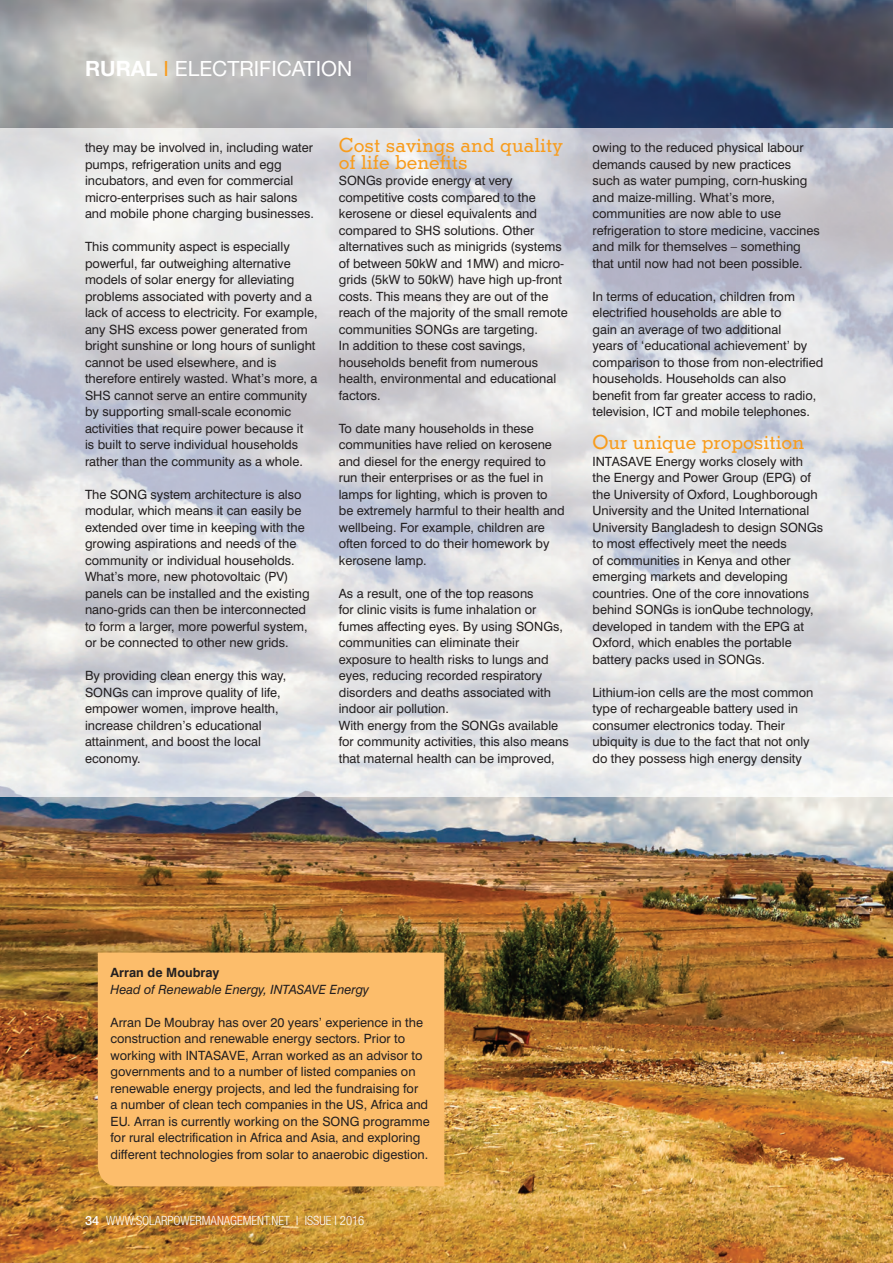
<style>
.page{position:relative;width:893px;height:1263px;background:#fff}
.page>*{position:absolute;margin:0;border:0;box-sizing:border-box;transform-origin:0 0}
.t1{font:21px "Helvetica Neue";color:#fff}
.t2{font:500 19.5px/16.5px "Stymie BT";color:#f89c1c}
.t3{font:12.75px/16.5px "Swiss 721 BT";color:#231f20}
.t4{font:300 condensed 12.75px "Helvetica Neue";color:#fff}
.t5{font:italic 12.75px "Swiss 721 BT";color:#231f20}
.t6{font:700 12.75px "Swiss 721 BT";color:#231f20}
.s1{font-weight:700}
.s2{color:#f89c1c}
.s3{font-weight:500;font-stretch:normal}
.s4{font-stretch:normal}
</style>
<div class="page">
<img style="left:0;top:0;width:893px;height:1263px">
<img style="left:0;top:129px;width:893px;height:668px">
<div style="left:98px;top:952px;width:346px;height:234px;background:#fcbd6b"></div>
<h1 class="t1" style="left:85px;top:56px;width:269px"><span class="s1">RURAL</span> <span class="s2">I</span> ELECTRIFICATION</h1>
<p class="t3" style="left:85px;top:139px;width:230px">they may be involved in, including water pumps, refrigeration units and egg incubators, and even for commercial micro-enterprises such as hair salons and mobile phone charging businesses.</p>
<p class="t3" style="left:85px;top:238px;width:234px">This community aspect is especially powerful, far outweighing alternative models of solar energy for alleviating problems associated with poverty and a lack of access to electricity. For example, any SHS excess power generated from bright sunshine or long hours of sunlight cannot be used elsewhere, and is therefore entirely wasted. What’s more, a SHS cannot serve an entire community by supporting small-scale economic activities that require power because it<br>is built to serve individual households rather than the community as a whole.</p>
<p class="t3" style="left:85px;top:486px;width:226px">The SONG system architecture is also modular, which means it can easily be extended over time in keeping with the growing aspirations and needs of the community or individual households.<br>What’s more, new photovoltaic (PV) panels can be installed and the existing nano-grids can then be interconnected to form a larger, more powerful system, or be connected to other new grids.</p>
<p class="t3" style="left:85px;top:667px;width:203px">By providing clean energy this way,<br>SONGs can improve quality of life, empower women, improve health, increase children’s educational attainment, and boost the local economy.</p>
<h2 class="t2" style="left:339px;top:137px;width:226px">Cost savings and quality of life benefits</h2>
<p class="t3" style="left:339px;top:172px;width:231px">SONGs provide energy at very competitive costs compared to the kerosene or diesel equivalents and compared to SHS solutions. Other alternatives such as minigrids (systems of between 50kW and 1MW) and micro&shy;grids (5kW to 50kW) have high up-front costs. This means they are out of the reach of the majority of the small remote communities SONGs are targeting.<br>In addition to these cost savings, households benefit from numerous health, environmental and educational factors.</p>
<p class="t3" style="left:339px;top:420px;width:227px">To date many households in these communities have relied on kerosene and diesel for the energy required to run their enterprises or as the fuel in lamps for lighting, which is proven to be extremely harmful to their health and wellbeing. For example, children are often forced to do their homework by kerosene lamp.</p>
<p class="t3" style="left:339px;top:585px;width:231px">As a result, one of the top reasons<br>for clinic visits is fume inhalation or fumes affecting eyes. By using SONGs, communities can eliminate their exposure to health risks to lungs and eyes, reducing recorded respiratory disorders and deaths associated with indoor air pollution.<br>With energy from the SONGs available for community activities, this also means that maternal health can be improved,</p>
<p class="t3" style="left:592px;top:139px;width:229px">owing to the reduced physical labour demands caused by new practices such as water pumping, corn-husking and maize-milling. What’s more, communities are now able to use refrigeration to store medicine, vaccines and milk for themselves – something that until now had not been possible.</p>
<p class="t3" style="left:592px;top:288px;width:232px">In terms of education, children from electrified households are able to<br>gain an average of two additional<br>years of ‘educational achievement’ by comparison to those from non-electrified households. Households can also benefit from far greater access to radio, television, ICT and mobile telephones.</p>
<h2 class="t2" style="left:592px;top:434px;width:213px">Our unique proposition</h2>
<p class="t3" style="left:592px;top:453px;width:232px">INTASAVE Energy works closely with the Energy and Power Group (EPG) of the University of Oxford, Loughborough University and the United International University Bangladesh to design SONGs to most effectively meet the needs<br>of communities in Kenya and other emerging markets and developing countries. One of the core innovations behind SONGs is ionQube technology, developed in tandem with the EPG at Oxford, which enables the portable battery packs used in SONGs.</p>
<p class="t3" style="left:592px;top:684px;width:223px">Lithium-ion cells are the most common type of rechargeable battery used in consumer electronics today. Their ubiquity is due to the fact that not only do they possess high energy density</p>
<p class="t6" style="left:111px;top:965px;width:110px">Arran de Moubray</p>
<p class="t5" style="left:111px;top:981px;width:260px">Head of Renewable Energy, INTASAVE Energy</p>
<p class="t3" style="left:111px;top:1014px;width:321px">Arran De Moubray has over 20 years’ experience in the construction and renewable energy sectors. Prior to working with INTASAVE, Arran worked as an advisor to governments and to a number of listed companies on renewable energy projects, and led the fundraising for<br>a number of clean tech companies in the US, Africa and EU. Arran is currently working on the SONG programme for rural electrification in Africa and Asia, and exploring different technologies from solar to anaerobic digestion.</p>
<p class="t4" style="left:85px;top:1213px;width:281px"><span class="s3">34</span> WWW.SOLARPOWERMANAGEMENT.NET <span class="s4">I</span> ISSUE I 2016</p>
</div>
